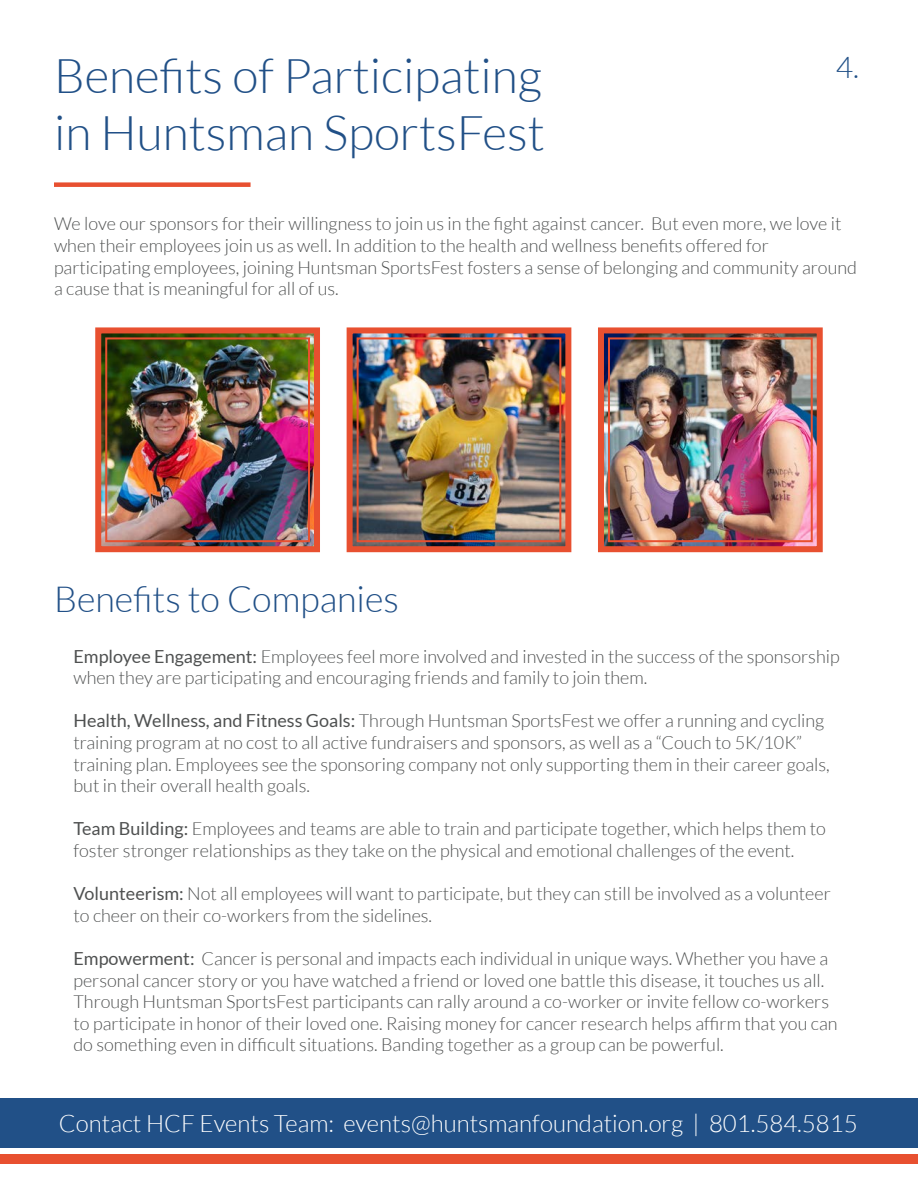
<style>
.page{position:relative;width:918px;height:1188px;background:#fff}
.page>*{position:absolute;margin:0;border:0;box-sizing:border-box;transform-origin:0 0}
.t1{font:300 48px "Lato";color:#215087}
.t2{font:300 36px "Lato";color:#215087}
.t3{font:300 30px "Lato";color:#215087}
.t4{font:300 24px "Lato";color:#fff}
.t5{font:300 18px/21.6px "Lato";color:#4f5151}
.s1{font-weight:400}
</style>
<div class="page">
<div style="left:54px;top:182px;width:197px;height:5px;background:#e85030"></div>
<div style="left:0;top:1099px;width:918px;height:49px;background:#215087"></div>
<div style="left:0;top:1154px;width:918px;height:9px;background:#e85030"></div>
<img style="left:598px;top:327px;width:225px;height:226px">
<div style="left:608px;top:337px;width:205px;height:205px;border:2px solid #e85030"></div>
<img style="left:346px;top:327px;width:226px;height:226px">
<div style="left:357px;top:337px;width:204px;height:205px;border:2px solid #e85030"></div>
<img style="left:95px;top:327px;width:225px;height:226px">
<div style="left:105px;top:337px;width:205px;height:205px;border:2px solid #e85030"></div>
<p class="t1" style="left:54px;top:50px;width:490px">Benefits of Participating</p>
<p class="t1" style="left:54px;top:107px;width:492px">in Huntsman SportsFest</p>
<p class="t3" style="left:836px;top:51px;width:25px">4.</p>
<p class="t5" style="left:54px;top:213px;width:789px">We love our sponsors for their willingness to join us in the fight against cancer. But even more, we love it when their employees join us as well. In addition to the health and wellness benefits offered for</p>
<p class="t5" style="left:54px;top:257px;width:805px">participating employees, joining Huntsman SportsFest fosters a sense of belonging and community around a cause that is meaningful for all of us.</p>
<p class="t2" style="left:54px;top:580px;width:347px">Benefits to Companies</p>
<p class="t5" style="left:73px;top:646px;width:768px"><span class="s1">Employee Engagement:</span> Employees feel more involved and invested in the success of the sponsorship when they are participating and encouraging friends and family to join them.</p>
<p class="t5" style="left:73px;top:710px;width:758px"><span class="s1">Health, Wellness, and Fitness Goals:</span> Through Huntsman SportsFest we offer a running and cycling training program at no cost to all active fundraisers and sponsors, as well as a “Couch to 5K/10K” training plan. Employees see the sponsoring company not only supporting them in their career goals, but in their overall health goals.</p>
<p class="t5" style="left:73px;top:818px;width:754px"><span class="s1">Team Building:</span> Employees and teams are able to train and participate together, which helps them to foster stronger relationships as they take on the physical and emotional challenges of the event.</p>
<p class="t5" style="left:73px;top:883px;width:759px"><span class="s1">Volunteerism:</span> Not all employees will want to participate, but they can still be involved as a volunteer to cheer on their co-workers from the sidelines.</p>
<p class="t5" style="left:73px;top:948px;width:766px"><span class="s1">Empowerment:</span> Cancer is personal and impacts each individual in unique ways. Whether you have a personal cancer story or you have watched a friend or loved one battle this disease, it touches us all.<br>Through Huntsman SportsFest participants can rally around a co-worker or invite fellow co-workers to participate in honor of their loved one. Raising money for cancer research helps affirm that you can do something even in difficult situations. Banding together as a group can be powerful.</p>
<p class="t4" style="left:59px;top:1110px;width:800px">Contact HCF Events Team: events@huntsmanfoundation.org | 801.584.5815</p>
</div>
